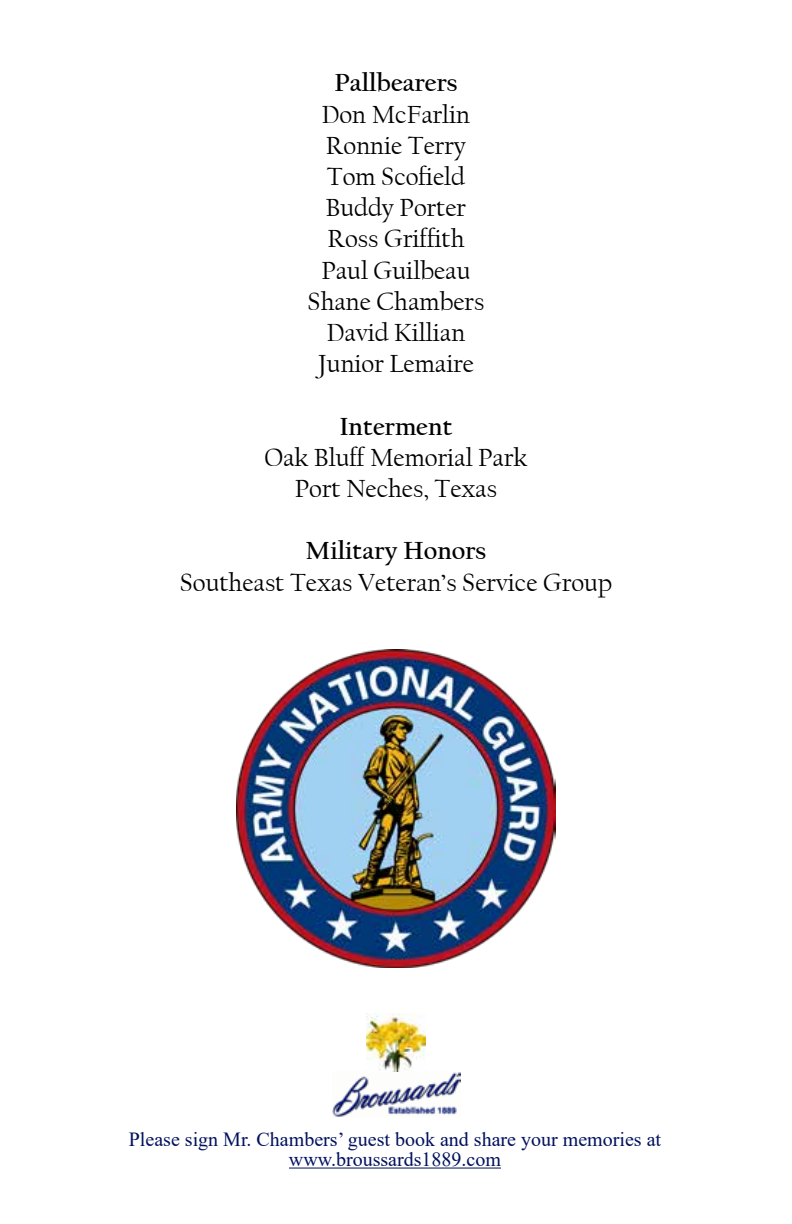
<style>
.page{position:relative;width:792px;height:1224px;background:#fff}
.page>*{position:absolute;margin:0;border:0;box-sizing:border-box;transform-origin:0 0}
.t1{font:26px/31.2px "Californian FB";color:#000;text-align:center}
.t2{font:700 26px "Californian FB";color:#000}
.t3{font:20px/20px "Times New Roman";color:#00115e;text-align:center}
</style>
<div class="page">
<img style="left:333px;top:1072px;width:127px;height:46px">
<hr style="left:289px;top:1168px;width:212px;height:1px;background:#00115e">
<img style="left:367px;top:1013px;width:58px;height:59px">
<img style="left:237px;top:649px;width:318px;height:319px">
<p class="t2" style="left:335px;top:68px;width:124px">Pallbearers</p>
<p class="t1" style="left:308px;top:99px;width:178px">Don McFarlin<br>Ronnie Terry<br>Tom Scofield<br>Buddy Porter<br>Ross Griffith<br>Paul Guilbeau<br>Shane Chambers<br>David Killian<br>Junior Lemaire</p>
<p class="t2" style="left:339px;top:411px;width:115px">Interment</p>
<p class="t1" style="left:264px;top:442px;width:265px">Oak Bluff Memorial Park<br>Port Neches, Texas</p>
<p class="t2" style="left:306px;top:536px;width:182px">Military Honors</p>
<p class="t1" style="left:180px;top:567px;width:434px">Southeast Texas Veteran’s Service Group</p>
<p class="t3" style="left:129px;top:1129px;width:534px">Please sign Mr. Chambers’ guest book and share your memories at www.broussards1889.com</p>
</div>
